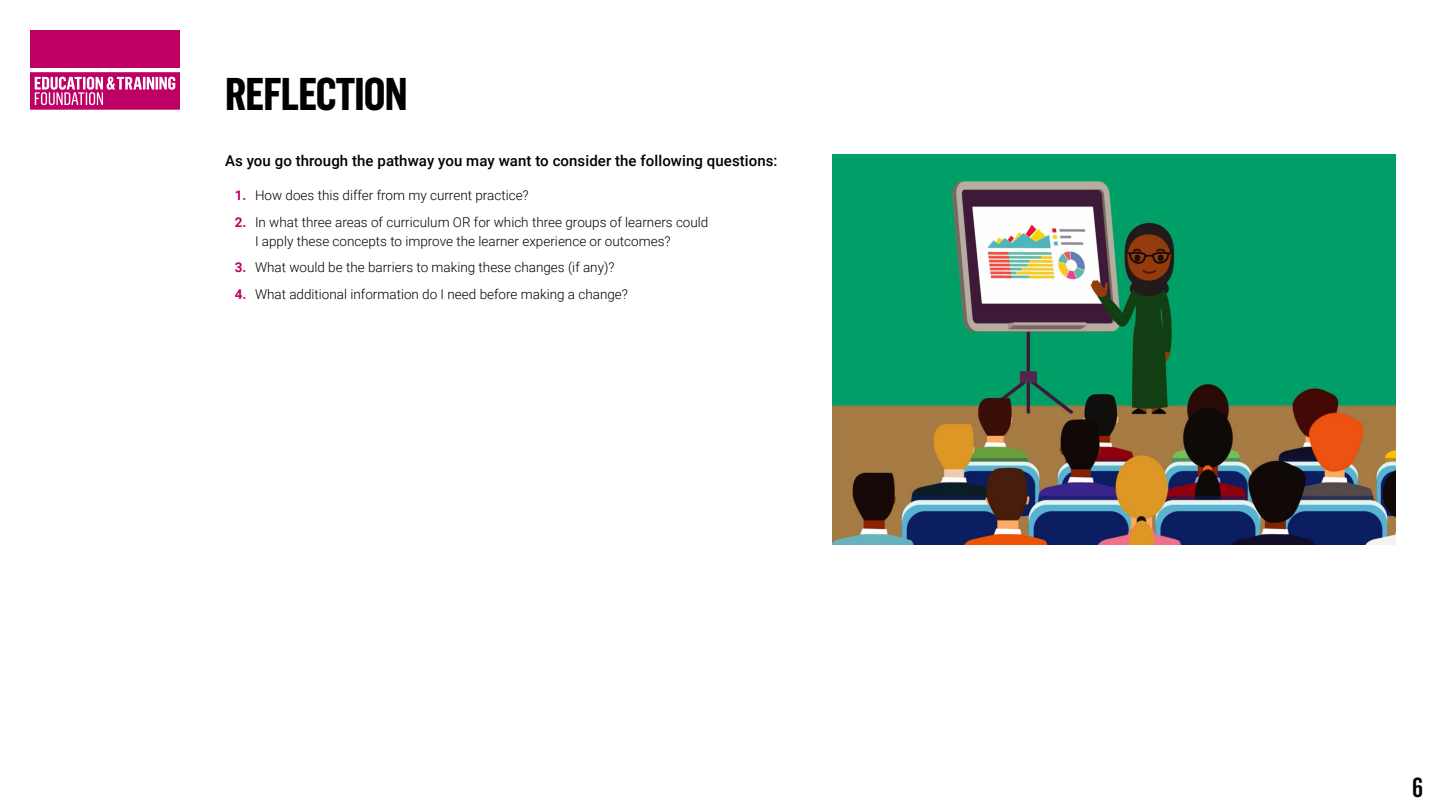
<style>
.page{position:relative;width:1440px;height:810px;background:#fff}
.page>*{position:absolute;margin:0;border:0;box-sizing:border-box;transform-origin:0 0}
.Section_Heading{font:700 45px "Flama Condensed";letter-spacing:-.02em;color:#000}
.t1{font:500 27px "Flama Condensed";color:#000}
.Lead_Paragraph{font:500 15px "Roboto";letter-spacing:.005em;color:#000}
.t2{font:300 13.5px/19.5px "Roboto";color:#000}
.s1{font-weight:700;color:#be0064}
</style>
<div class="page">
<svg style="left:30px;top:72px;width:150px;height:38px;background:#ce418b"></svg>
<div style="left:30px;top:30px;width:150px;height:38px;background:#be0064"></div>
<img style="left:832px;top:154px;width:563px;height:390px">
<p class="Section_Heading" style="left:225px;top:65px;width:184px">REFLECTION</p>
<p class="Lead_Paragraph" style="left:225px;top:150px;width:554px">As you go through the pathway you may want to consider the following questions:</p>
<p class="t2" style="left:235px;top:185px;width:296px"><span class="s1">1.</span> How does this differ from my current practice?</p>
<p class="t2" style="left:255px;top:211px;width:455px;text-indent:-20px"><span class="s1">2.</span> In what three areas of curriculum OR for which three groups of learners could<br>I apply these concepts to improve the learner experience or outcomes?</p>
<p class="t2" style="left:235px;top:257px;width:381px"><span class="s1">3.</span> What would be the barriers to making these changes (if any)?</p>
<p class="t2" style="left:235px;top:283px;width:395px"><span class="s1">4.</span> What additional information do I need before making a change?</p>
<h2 class="t1" style="left:1412px;top:771px;width:13px">6</h2>
</div>
